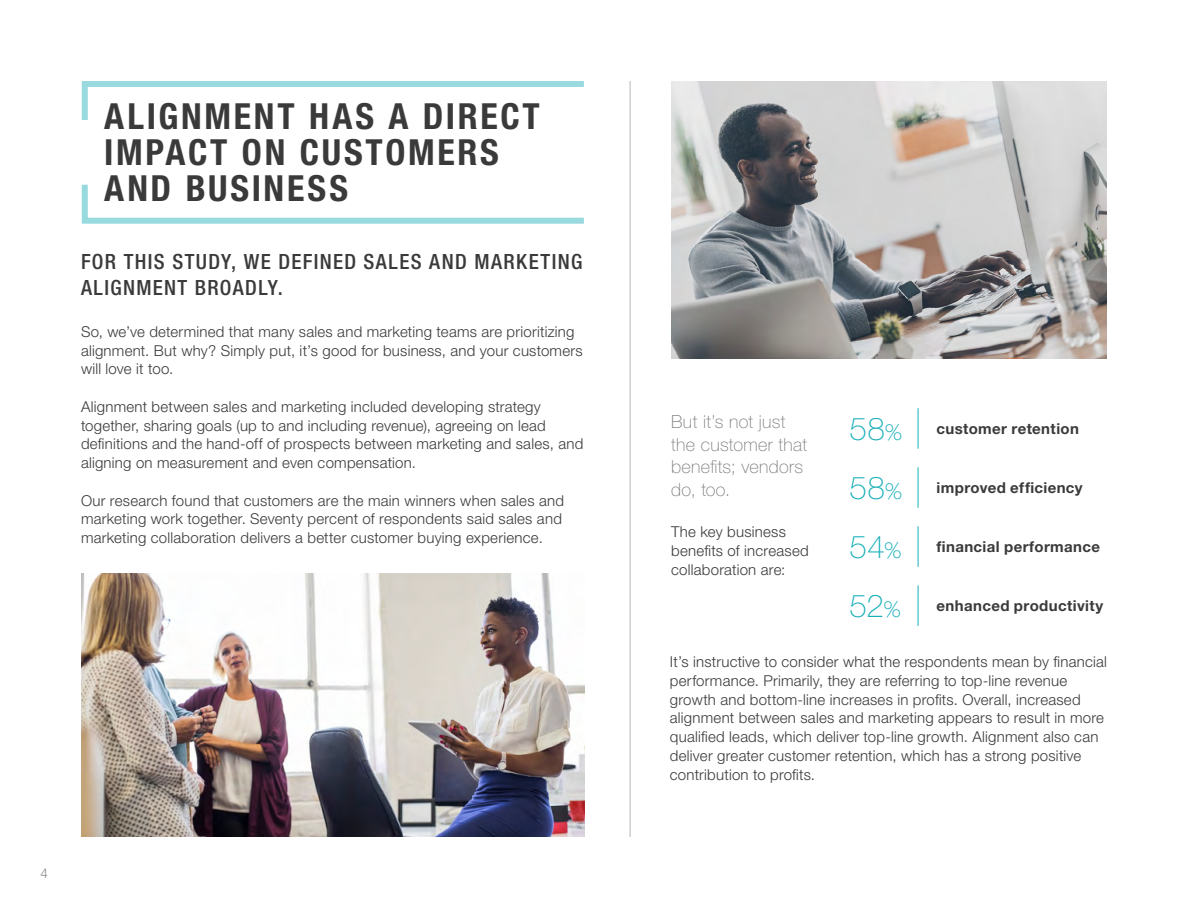
<style>
.page{position:relative;width:1188px;height:918px;background:#fff}
.page>*{position:absolute;margin:0;border:0;box-sizing:border-box;transform-origin:0 0}
.t1{font:700 condensed 36px/36px "Helvetica Neue LT Pro";letter-spacing:.075em;color:#3a3a3a}
.t2{font:100 31.5px/59.1px "Helvetica Neue LT Pro";letter-spacing:.01em;color:#17afb8}
.t3{font:500 condensed 21px/26.2px "Helvetica Neue LT Pro";letter-spacing:.065em;color:#3a3a3a}
.t4{font:100 18px/22.5px "Helvetica Neue LT Pro";letter-spacing:.015em;color:#7a7a7a}
.t5{font:300 15px/18.8px "Helvetica Neue LT Pro";letter-spacing:.015em;color:#3a3a3a}
.t6{font:700 15px "Helvetica Neue LT Pro";letter-spacing:.025em;color:#3a3a3a}
.t7{font:300 13.5px "Helvetica Neue LT Pro";color:#878787}
.s1{font-size:22.5px}
</style>
<div class="page">
<svg style="left:81px;top:184px;width:503px;height:40px"></svg>
<svg style="left:81px;top:81px;width:503px;height:39px"></svg>
<hr style="left:630px;top:81px;width:1px;height:756px;background:#b6b6b6">
<img style="left:81px;top:574px;width:504px;height:263px">
<img style="left:671px;top:81px;width:436px;height:278px">
<hr style="left:918px;top:408px;width:1px;height:41px;background:#17afb8">
<hr style="left:918px;top:467px;width:1px;height:41px;background:#17afb8">
<hr style="left:918px;top:526px;width:1px;height:41px;background:#17afb8">
<hr style="left:918px;top:585px;width:1px;height:41px;background:#17afb8">
<h1 class="t1" style="left:104px;top:99px;width:437px">ALIGNMENT HAS A DIRECT<br>IMPACT ON CUSTOMERS<br>AND BUSINESS</h1>
<h3 class="t3" style="left:81px;top:248px;width:503px">FOR THIS STUDY, WE DEFINED SALES AND MARKETING<br>ALIGNMENT BROADLY.</h3>
<p class="t5" style="left:81px;top:322px;width:503px">So, we’ve determined that many sales and marketing teams are prioritizing alignment. But why? Simply put, it’s good for business, and your customers will love it too.</p>
<p class="t5" style="left:81px;top:397px;width:504px">Alignment between sales and marketing included developing strategy together, sharing goals (up to and including revenue), agreeing on lead definitions and the hand-off of prospects between marketing and sales, and aligning on measurement and even compensation.</p>
<p class="t5" style="left:81px;top:490px;width:485px">Our research found that customers are the main winners when sales and marketing work together. Seventy percent of respondents said sales and marketing collaboration delivers a better customer buying experience.</p>
<p class="t7" style="left:40px;top:864px;width:9px">4</p>
<p class="t4" style="left:671px;top:410px;width:137px">But it’s not just the customer that benefits; vendors do, too.</p>
<p class="t5" style="left:671px;top:522px;width:139px">The key business benefits of increased collaboration are:</p>
<h2 class="t2" style="left:850px;top:399px;width:54px">58<span class="s1">%</span></h2>
<p class="t6" style="left:937px;top:419px;width:144px">customer retention</p>
<h2 class="t2" style="left:850px;top:458px;width:54px">58<span class="s1">%</span></h2>
<p class="t6" style="left:937px;top:478px;width:148px">improved efficiency</p>
<h2 class="t2" style="left:850px;top:517px;width:54px">54<span class="s1">%<br></span>52<span class="s1">%</span></h2>
<p class="t6" style="left:937px;top:537px;width:165px">financial performance</p>
<p class="t6" style="left:937px;top:596px;width:168px">enhanced productivity</p>
<p class="t5" style="left:670px;top:652px;width:439px">It’s instructive to consider what the respondents mean by financial performance. Primarily, they are referring to top-line revenue growth and bottom-line increases in profits. Overall, increased alignment between sales and marketing appears to result in more qualified leads, which deliver top-line growth. Alignment also can deliver greater customer retention, which has a strong positive contribution to profits.</p>
</div>
